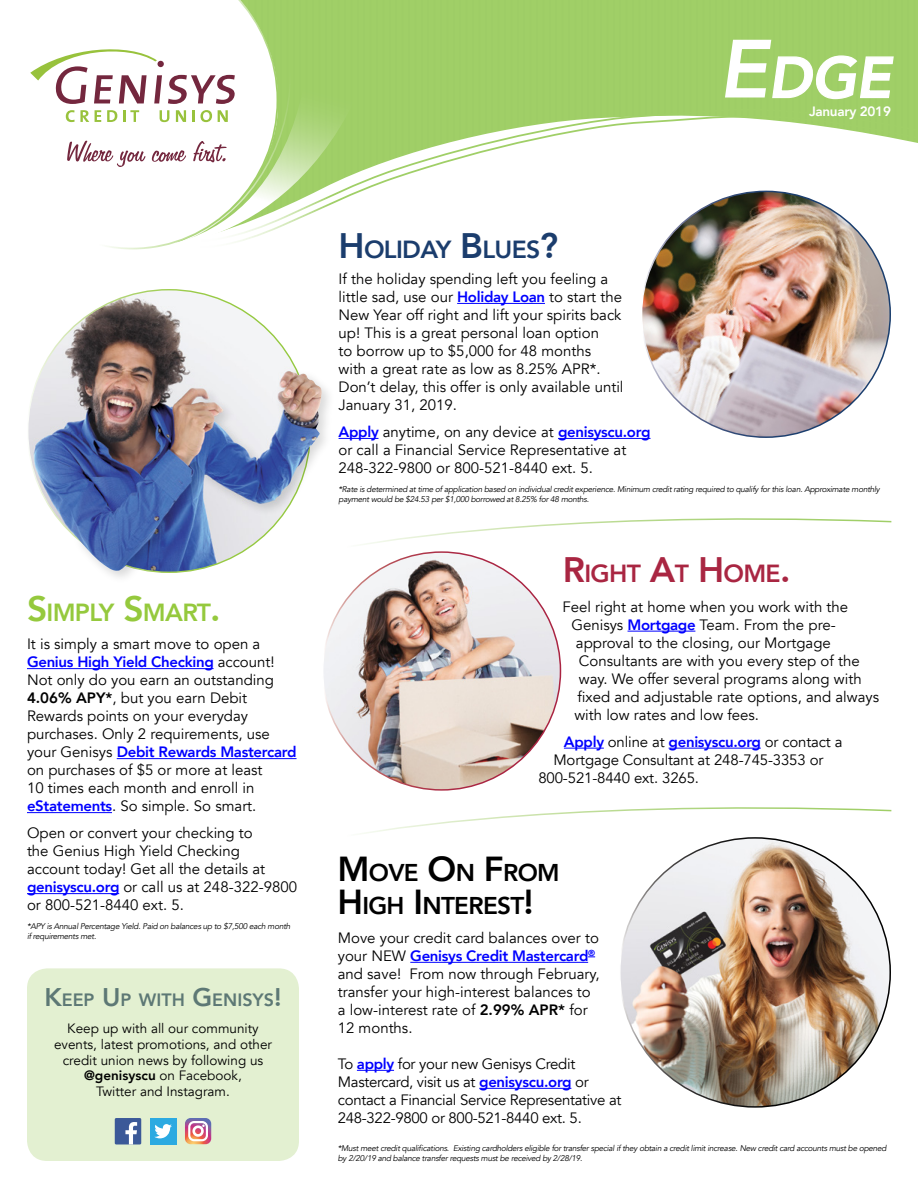
<style>
.page{position:relative;width:918px;height:1188px;background:#fff}
.page>*{position:absolute;margin:0;border:0;box-sizing:border-box;transform-origin:0 0}
.t1{font:italic 800 57.15px "Avenir";color:#fff}
.t2{font:800 24.75px "Avenir";letter-spacing:-.03em;color:#1b3d6d}
.t3{font:800 24.75px "Avenir";letter-spacing:-.03em;color:#a92642}
.t4{font:800 24.75px "Avenir";letter-spacing:-.03em;color:#95c93d}
.t5{font:800 24.3px/33.9px "Avenir";letter-spacing:-.03em;color:#000}
.t6{font:800 17.85px "Avenir";color:#5d7875}
.t7{font:15px/18px "Avenir";color:#000}
.t8{font:15px/18px "Avenir";letter-spacing:-.02em;color:#000}
.t9{font:800 15px "Avenir";letter-spacing:-.02em;color:#00f}
.t10{font:13.5px/15.8px "Avenir";color:#000;text-align:center}
.t11{font:800 13.5px "Avenir";letter-spacing:-.02em;color:#fff}
.t12{font:italic 8.25px/9.9px "Avenir";letter-spacing:-.03em;color:#000}
.s1{font-size:81.6px}
.s2{font-size:35.4px}
.s3{font-weight:800;color:#00f}
.s4{font-weight:800}
.s5{font-size:25.5px}
.s6{font-weight:400;color:#000}
.s7{font-size:34.65px}
</style>
<div class="page">
<div style="left:27px;top:968px;width:272px;height:193px;background:#e3f0d1;border-radius:20px"></div>
<div style="left:278px;top:0;width:640px;height:99px;background:#a0cf67"></div>
<svg style="left:126px;top:80px;width:237px;height:170px"></svg>
<svg style="left:107px;top:0;width:171px;height:249px"></svg>
<div style="left:291px;top:99px;width:627px;height:6px;background:#a0cf67"></div>
<svg style="left:195px;top:105px;width:723px;height:143px"></svg>
<svg style="left:30px;top:49px;width:261px;height:197px"></svg>
<svg style="left:771px;top:55px;width:124px;height:45px;background:#add57d"></svg>
<hr style="left:457px;top:303px;width:88px;height:1px;background:#00f">
<hr style="left:339px;top:438px;width:39px;height:1px;background:#00f">
<hr style="left:558px;top:438px;width:93px;height:1px;background:#00f">
<div style="left:115px;top:1118px;width:26px;height:26px;background:#3b5998"></div>
<svg style="left:125px;top:1122px;width:12px;height:22px"></svg>
<div style="left:150px;top:1118px;width:26px;height:26px;background:#2caae1"></div>
<svg style="left:154px;top:1124px;width:18px;height:14px"></svg>
<svg style="left:185px;top:1118px;width:26px;height:26px"></svg>
<img style="left:642px;top:191px;width:248px;height:246px">
<svg style="left:360px;top:518px;width:532px;height:27px"></svg>
<svg style="left:360px;top:807px;width:532px;height:31px"></svg>
<hr style="left:628px;top:631px;width:67px;height:1px;background:#00f">
<hr style="left:564px;top:748px;width:40px;height:1px;background:#00f">
<hr style="left:669px;top:748px;width:92px;height:1px;background:#00f">
<img style="left:323px;top:552px;width:237px;height:238px;border-radius:119px">
<hr style="left:410px;top:962px;width:178px;height:1px;background:#00f">
<hr style="left:357px;top:1070px;width:37px;height:1px;background:#00f">
<hr style="left:479px;top:1088px;width:92px;height:1px;background:#00f">
<img style="left:622px;top:838px;width:268px;height:269px">
<img style="left:28px;top:290px;width:282px;height:282px;border-radius:141px">
<hr style="left:27px;top:668px;width:187px;height:1px;background:#00f">
<hr style="left:117px;top:758px;width:180px;height:1px;background:#00f">
<hr style="left:27px;top:812px;width:85px;height:1px;background:#00f">
<hr style="left:27px;top:893px;width:92px;height:1px;background:#00f">
<div style="left:71px;top:367px;width:264px;height:217px;background:#000;opacity:.15"></div>
<img style="left:277px;top:371px;width:11px;height:34px">
<h1 class="t1" style="left:719px;top:44px;width:172px"><span class="s1">E</span>dge</h1>
<p class="t11" style="left:809px;top:100px;width:83px">January 2019</p>
<h2 class="t4" style="left:27px;top:593px;width:195px"><span class="s2">S</span>IMPLY <span class="s2">S</span>MART<span class="s2">.</span></h2>
<p class="t7" style="left:27px;top:636px;width:271px">It is simply a smart move to open a <span class="s3">Genius High Yield Checking</span> account!<br>Not only do you earn an outstanding <span class="s4">4.06% APY*</span>, but you earn Debit Rewards points on your everyday purchases. Only 2 requirements, use your Genisys <span class="s3">Debit Rewards Mastercard </span>on purchases of $5 or more at least<br>10 times each month and enroll in <span class="s3">eStatements</span>. So simple. So smart.</p>
<p class="t7" style="left:27px;top:825px;width:272px">Open or convert your checking to<br>the Genius High Yield Checking<br>account today! Get all the details at <span class="s3">genisyscu.org</span> or call us at 248-322-9800 or 800-521-8440 ext. 5.</p>
<p class="t12" style="left:27px;top:922px;width:265px">*APY is Annual Percentage Yield. Paid on balances up to $7,500 each month if requirements met.</p>
<p class="t6" style="left:44px;top:985px;width:239px"><span class="s5">K</span>EEP <span class="s5">U</span>P WITH <span class="s5">G</span>ENISYS<span class="s5">!</span></p>
<p class="t10" style="left:54px;top:1021px;width:219px">Keep up with all our community events, latest promotions, and other credit union news by following us <span class="s4">@genisyscu</span> on Facebook,<br>Twitter and Instagram.</p>
<h2 class="t2" style="left:339px;top:230px;width:221px"><span class="s2">H</span> OLIDAY <span class="s2">B</span>LUES<span class="s2">?</span></h2>
<p class="t7" style="left:339px;top:270px;width:286px">If the holiday spending left you feeling a little sad, use our <span class="s3">Holiday Loan</span> to start the New Year off right and lift your spirits back up! This is a great personal loan option<br>to borrow up to $5,000 for 48 months<br>with a great rate as low as 8.25% APR*.<br>Don’t delay, this offer is only available until January 31, 2019.</p>
<p class="t7" style="left:339px;top:423px;width:313px"><span class="s3">Apply</span> anytime, on any device at <span class="s3">genisyscu.org </span>or call a Financial Service Representative at<br>248-322-9800 or 800-521-8440 ext. 5.</p>
<p class="t12" style="left:339px;top:485px;width:543px">*Rate is determined at time of application based on individual credit experience. Minimum credit rating required to qualify for this loan. Approximate monthly payment would be $24.53 per $1,000 borrowed at 8.25% for 48 months.</p>
<h2 class="t3" style="left:563px;top:554px;width:229px"><span class="s2">R</span>IGHT <span class="s2">A</span>T <span class="s2">H</span>OME<span class="s2">.</span></h2>
<p class="t7" style="left:562px;top:598px;width:287px">Feel right at home when you work with the</p>
<p class="t7" style="left:571px;top:616px;width:266px">Genisys <span class="s3">Mortgage</span> Team. From the pre-</p>
<p class="t7" style="left:576px;top:634px;width:256px">approval to the closing, our Mortgage</p>
<p class="t7" style="left:579px;top:652px;width:282px">Consultants are with you every step of the</p>
<p class="t7" style="left:579px;top:670px;width:284px">way. We offer several programs along with</p>
<p class="t7" style="left:577px;top:688px;width:303px">fixed and adjustable rate options, and always</p>
<p class="t7" style="left:574px;top:706px;width:186px">with low rates and low fees.</p>
<p class="t9" style="left:564px;top:730px;width:280px">Apply <span class="s6">online at</span> genisyscu.org <span class="s6">or contact a</span></p>
<p class="t7" style="left:553px;top:751px;width:272px">Mortgage Consultant at 248-745-3353 or</p>
<p class="t7" style="left:538px;top:769px;width:162px">800-521-8440 ext. 3265.</p>
<h3 class="t5" style="left:337px;top:855px;width:224px"><span class="s7">M</span> OVE <span class="s7">O</span>N <span class="s7">F</span>ROM<br><span class="s7">H</span> IGH <span class="s7">I</span> NTEREST<span class="s7">!</span></h3>
<p class="t7" style="left:338px;top:929px;width:263px">Move your credit card balances over to your NEW <span class="s3">Genisys Credit Mastercard</span><sup>® </sup>and save! From now through February, transfer your high-interest balances to a low-interest rate of <span class="s4">2.99% APR*</span> for 12 months.</p>
<p class="t8" style="left:338px;top:1055px;width:285px">To <span class="s3">apply</span> for your new Genisys Credit Mastercard, visit us at <span class="s3">genisyscu.org</span> or contact a Financial Service Representative at 248-322-9800 or 800-521-8440 ext. 5.</p>
<p class="t12" style="left:338px;top:1143px;width:550px">*Must meet credit qualifications. Existing cardholders eligible for transfer special if they obtain a credit limit increase. New credit card accounts must be opened by 2/20/19 and balance transfer requests must be received by 2/28/19.</p>
</div>
